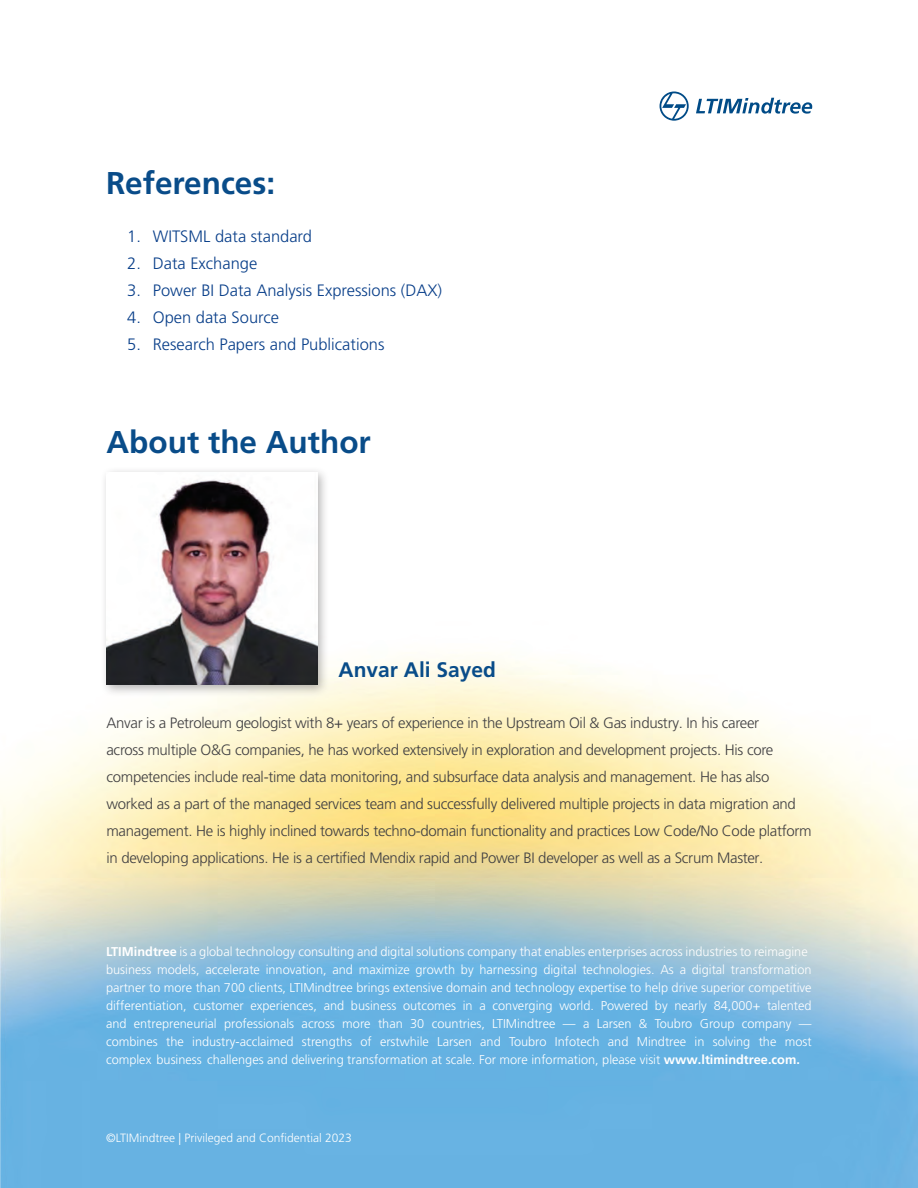
<style>
.page{position:relative;width:918px;height:1188px;background:#fff}
.page>*{position:absolute;margin:0;border:0;box-sizing:border-box;transform-origin:0 0}
.t1{font:700 31.5px "Frutiger LT Pro";color:#094c89}
.t2{font:700 21px "Frutiger LT Pro";color:#094c89}
.t3{font:300 16.5px "Frutiger LT Pro";color:#083e89}
.t4{font:300 15px/27px "Frutiger LT Pro";letter-spacing:-.02em;color:#414042}
.t5{font:300 12.75px/18px "Frutiger LT Pro";color:#fff}
.t6{font:300 12px "Frutiger LT Pro";color:#fff}
.s1{font-weight:700}
</style>
<div class="page">
<img style="left:0;top:655px;width:918px;height:533px">
<svg style="left:660px;top:92px;width:29px;height:29px"></svg>
<svg style="left:696px;top:98px;width:116px;height:16px"></svg>
<div style="left:100px;top:466px;width:229px;height:231px;background:#231f20;opacity:.34"></div>
<img style="left:106px;top:472px;width:211px;height:213px">
<h1 class="t1" style="left:106px;top:164px;width:171px">References:</h1>
<p class="t3" style="left:127px;top:227px;width:186px">1. WITSML data standard</p>
<p class="t3" style="left:127px;top:254px;width:132px">2. Data Exchange</p>
<p class="t3" style="left:127px;top:281px;width:316px">3. Power BI Data Analysis Expressions (DAX)</p>
<p class="t3" style="left:127px;top:308px;width:153px">4. Open data Source</p>
<p class="t3" style="left:127px;top:335px;width:259px">5. Research Papers and Publications</p>
<h1 class="t1" style="left:107px;top:423px;width:266px">About the Author</h1>
<h2 class="t2" style="left:339px;top:658px;width:159px">Anvar Ali Sayed</h2>
<p class="t4" style="left:106px;top:709px;width:707px">Anvar is a Petroleum geologist with 8+ years of experience in the Upstream Oil &amp; Gas industry. In his career<br>across multiple O&amp;G companies, he has worked extensively in exploration and development projects. His core competencies include real-time data monitoring, and subsurface data analysis and management. He has also worked as a part of the managed services team and successfully delivered multiple projects in data migration and management. He is highly inclined towards techno-domain functionality and practices Low Code/No Code platform in developing applications. He is a certified Mendix rapid and Power BI developer as well as a Scrum Master.</p>
<p class="t5" style="left:106px;top:942px;width:707px"><span class="s1">LTIMindtree</span> is a global technology consulting and digital solutions company that enables enterprises across industries to reimagine business models, accelerate innovation, and maximize growth by harnessing digital technologies. As a digital transformation partner to more than 700 clients, LTIMindtree brings extensive domain and technology expertise to help drive superior competitive differentiation, customer experiences, and business outcomes in a converging world. Powered by nearly 84,000+ talented and entrepreneurial professionals across more than 30 countries, LTIMindtree — a Larsen &amp; Toubro Group company — combines the industry-acclaimed strengths of erstwhile Larsen and Toubro Infotech and Mindtree in solving the most complex business challenges and delivering transformation at scale. For more information, please visit <span class="s1">www.ltimindtree.com.</span></p>
<p class="t6" style="left:106px;top:1131px;width:247px">©LTIMindtree | Privileged and Confidential 2023</p>
</div>
